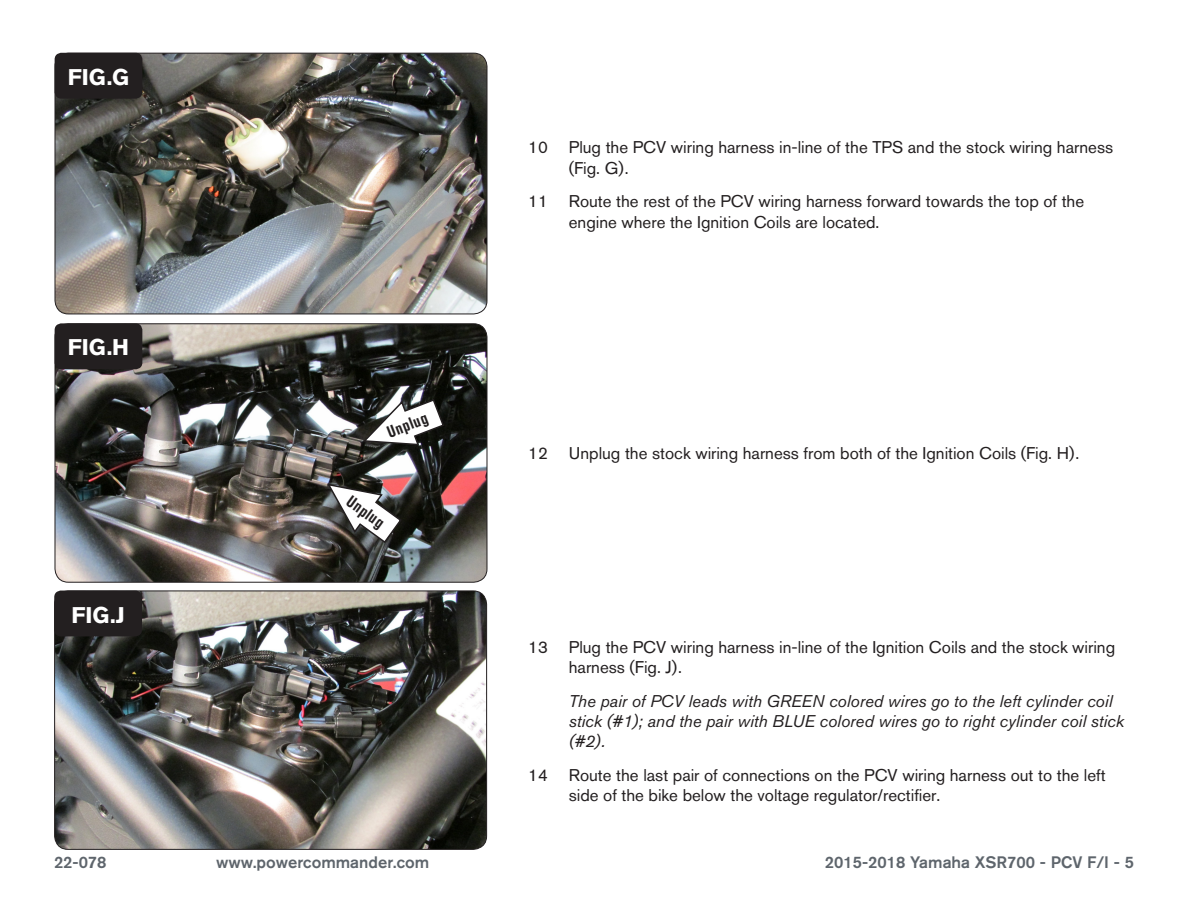
<style>
.page{position:relative;width:1188px;height:918px;background:#fff}
.page>*{position:absolute;margin:0;border:0;box-sizing:border-box;transform-origin:0 0}
.t1{font:700 22.5px "Akzidenz Grotesk BQ";color:#fff}
.Bodycopy{font:16.8px/20.2px "Akzidenz Grotesk BQ";color:#231f20}
.Bodycopy-2{font:italic 16.8px/20.2px "Akzidenz Grotesk BQ";color:#231f20}
.t2{font:500 16.5px "Akzidenz Grotesk BQ";color:#5e656c}
.Callouts{font:700 condensed 16.5px "Akzidenz Grotesk BQ";color:#231f20}
</style>
<div class="page">
<img style="left:55px;top:53px;width:432px;height:261px">
<div style="left:55px;top:53px;width:432px;height:261px;border:1px solid #231f20;border-radius:14px"></div>
<img style="left:55px;top:591px;width:432px;height:257px">
<div style="left:54px;top:591px;width:433px;height:259px;border:1px solid #231f20;border-radius:14px"></div>
<div style="left:54px;top:591px;width:88px;height:45px;background:#231f20;border-radius:7px"></div>
<div style="left:55px;top:53px;width:87px;height:46px;background:#231f20;border-radius:7px"></div>
<img style="left:55px;top:324px;width:432px;height:258px">
<div style="left:55px;top:323px;width:432px;height:260px;border:1px solid #231f20;border-radius:14px"></div>
<div style="left:55px;top:323px;width:87px;height:46px;background:#231f20;border-radius:7px"></div>
<svg style="left:361px;top:398px;width:84px;height:48px"></svg>
<svg style="left:326px;top:483px;width:77px;height:61px"></svg>
<p class="t1" style="left:68px;top:64px;width:63px">FIG.G</p>
<p class="t1" style="left:68px;top:335px;width:63px">FIG.H</p>
<p class="t1" style="left:71px;top:602px;width:55px">FIG.J</p>
<p class="Callouts" style="left:384px;top:424px;width:44px;rotate:-21deg">Unplug</p>
<p class="Callouts" style="left:354px;top:492px;width:44px;rotate:36deg">Unplug</p>
<p class="Bodycopy" style="left:569px;top:137px;width:546px;text-indent:-40px">10 Plug the PCV wiring harness in-line of the TPS and the stock wiring harness (Fig. G).</p>
<p class="Bodycopy" style="left:569px;top:191px;width:517px;text-indent:-40px">11 Route the rest of the PCV wiring harness forward towards the top of the engine where the Ignition Coils are located.</p>
<p class="Bodycopy" style="left:528px;top:443px;width:552px">12 Unplug the stock wiring harness from both of the Ignition Coils (Fig. H).</p>
<p class="Bodycopy" style="left:569px;top:637px;width:548px;text-indent:-40px">13 Plug the PCV wiring harness in-line of the Ignition Coils and the stock wiring harness (Fig. J).</p>
<p class="Bodycopy-2" style="left:569px;top:691px;width:557px">The pair of PCV leads with GREEN colored wires go to the left cylinder coil stick (#1); and the pair with BLUE colored wires go to right cylinder coil stick (#2).</p>
<p class="Bodycopy" style="left:569px;top:765px;width:538px;text-indent:-40px">14 Route the last pair of connections on the PCV wiring harness out to the left side of the bike below the voltage regulator/rectifier.</p>
<p class="t2" style="left:54px;top:852px;width:54px">22-078</p>
<p class="t2" style="left:216px;top:852px;width:215px">www.powercommander.com</p>
<p class="t2" style="left:825px;top:852px;width:311px">2015-2018 Yamaha XSR700 - PCV F/I - 5</p>
</div>
